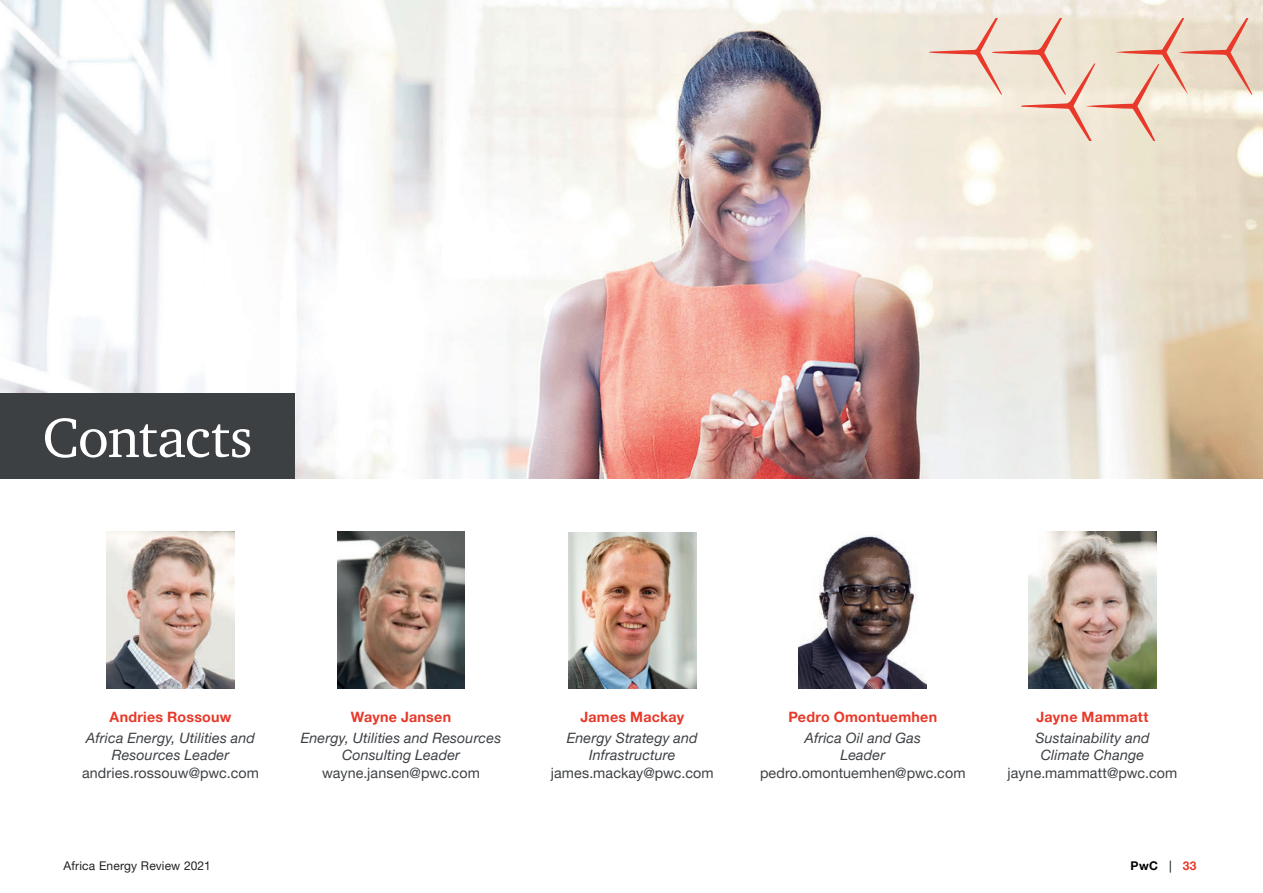
<style>
.page{position:relative;width:1263px;height:893px;background:#fff}
.page>*{position:absolute;margin:0;border:0;box-sizing:border-box;transform-origin:0 0}
.t1{font:57px "ITC Charter Com";letter-spacing:-.01em;color:#fff}
.t2{font:italic 14.25px/17.2px "Helvetica Neue LT Pro";letter-spacing:.01em;color:#3d4043;text-align:center}
.t3{font:14.25px "Helvetica Neue LT Pro";letter-spacing:.01em;color:#3d4043}
.t4{font:700 14.25px "Helvetica Neue LT Pro";letter-spacing:.02em;color:#e8392a}
.t5{font:12px "Helvetica Neue LT Pro";letter-spacing:.015em;color:#231f20}
.t6{font:700 12px "Helvetica Neue LT Pro";color:#000001}
.s1{font-weight:400}
.s2{color:#e8392a}
</style>
<div class="page">
<img style="left:0;top:0;width:1263px;height:478px">
<svg style="left:929px;top:18px;width:323px;height:122px"></svg>
<div style="left:0;top:393px;width:294px;height:85px;background:#3d4043"></div>
<img style="left:107px;top:532px;width:127px;height:157px">
<img style="left:337px;top:532px;width:128px;height:157px">
<img style="left:568px;top:532px;width:128px;height:157px">
<img style="left:799px;top:535px;width:127px;height:154px">
<img style="left:1029px;top:532px;width:127px;height:157px">
<h1 class="t1" style="left:43px;top:402px;width:212px">Contacts</h1>
<p class="t4" style="left:110px;top:708px;width:123px">Andries Rossouw</p>
<p class="t2" style="left:86px;top:729px;width:171px">Africa Energy, Utilities and<br>Resources Leader</p>
<p class="t3" style="left:82px;top:764px;width:178px">andries.rossouw@pwc.com</p>
<p class="t4" style="left:351px;top:708px;width:102px">Wayne Jansen</p>
<p class="t2" style="left:301px;top:729px;width:202px">Energy, Utilities and Resources<br>Consulting Leader</p>
<p class="t3" style="left:322px;top:764px;width:159px">wayne.jansen@pwc.com</p>
<p class="t4" style="left:580px;top:708px;width:105px">James Mackay</p>
<p class="t2" style="left:567px;top:729px;width:132px">Energy Strategy and<br>Infrastructure</p>
<p class="t3" style="left:551px;top:764px;width:164px">james.mackay@pwc.com</p>
<p class="t4" style="left:788px;top:708px;width:150px">Pedro Omontuemhen</p>
<p class="t2" style="left:804px;top:729px;width:118px">Africa Oil and Gas<br>Leader</p>
<p class="t3" style="left:760px;top:764px;width:207px">pedro.omontuemhen@pwc.com</p>
<p class="t4" style="left:1036px;top:708px;width:113px">Jayne Mammatt</p>
<p class="t2" style="left:1035px;top:729px;width:116px">Sustainability and<br>Climate Change</p>
<p class="t3" style="left:1007px;top:764px;width:171px">jayne.mammatt@pwc.com</p>
<p class="t5" style="left:64px;top:858px;width:149px">Africa Energy Review 2021</p>
<p class="t6" style="left:1130px;top:858px;width:67px">PwC <span class="s1">|</span> <span class="s2">33</span></p>
</div>
